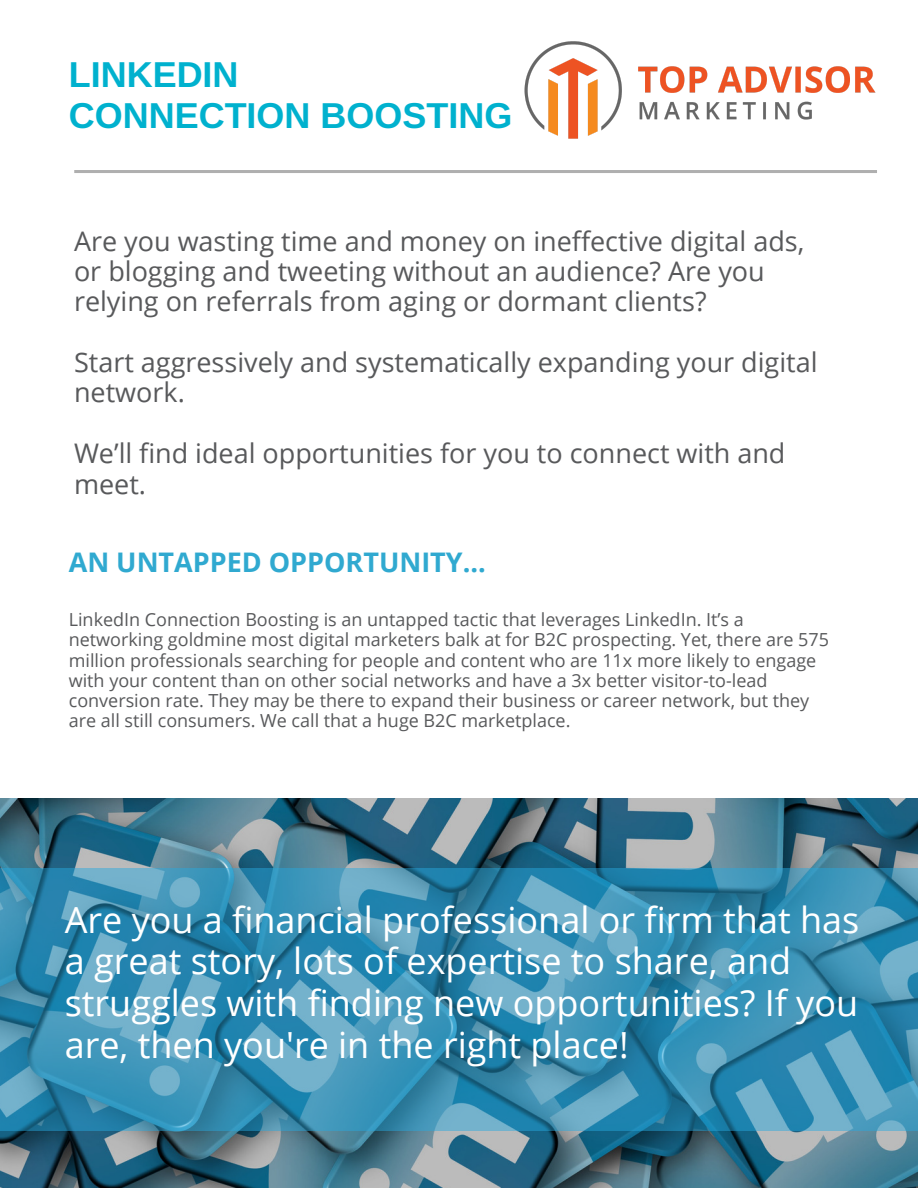
<style>
.page{position:relative;width:918px;height:1188px;background:#fff}
.page>*{position:absolute;margin:0;border:0;box-sizing:border-box;transform-origin:0 0}
.t1{font:36px/41.7px "Open Sans";color:#fff}
.t2{font:700 36px/41.7px "Arimo";color:#00b1ce}
.t3{font:27px/30.3px "Open Sans";color:#58595b}
.t4{font:700 27px "Open Sans";color:#30a9d0}
.t5{font:18px/20.2px "Open Sans";color:#58595b}
</style>
<div class="page">
<svg style="left:74px;top:170px;width:430px;height:3px"></svg>
<img style="left:504px;top:41px;width:373px;height:132px">
<img style="left:0;top:798px;width:918px;height:390px">
<svg style="left:0;top:868px;width:918px;height:262px;background:#3c90b3"></svg>
<h1 class="t2" style="left:69px;top:53px;width:445px">LINKEDIN<br>CONNECTION BOOSTING</h1>
<h2 class="t3" style="left:74px;top:225px;width:732px">Are you wasting time and money on ineffective digital ads, or blogging and tweeting without an audience? Are you relying on referrals from aging or dormant clients?</h2>
<h2 class="t3" style="left:74px;top:346px;width:745px">Start aggressively and systematically expanding your digital network.</h2>
<h2 class="t3" style="left:74px;top:438px;width:713px">We’ll find ideal opportunities for you to connect with and meet.</h2>
<h2 class="t4" style="left:69px;top:543px;width:419px">AN UNTAPPED OPPORTUNITY...</h2>
<p class="t5" style="left:69px;top:609px;width:762px">LinkedIn Connection Boosting is an untapped tactic that leverages LinkedIn. It’s a networking goldmine most digital marketers balk at for B2C prospecting. Yet, there are 575 million professionals searching for people and content who are 11x more likely to engage with your content than on other social networks and have a 3x better visitor-to-lead conversion rate. They may be there to expand their business or career network, but they are all still consumers. We call that a huge B2C marketplace.</p>
<h1 class="t1" style="left:65px;top:898px;width:796px">Are you a financial professional or firm that has a great story, lots of expertise to share, and struggles with finding new opportunities? If you are, then you're in the right place!</h1>
</div>
